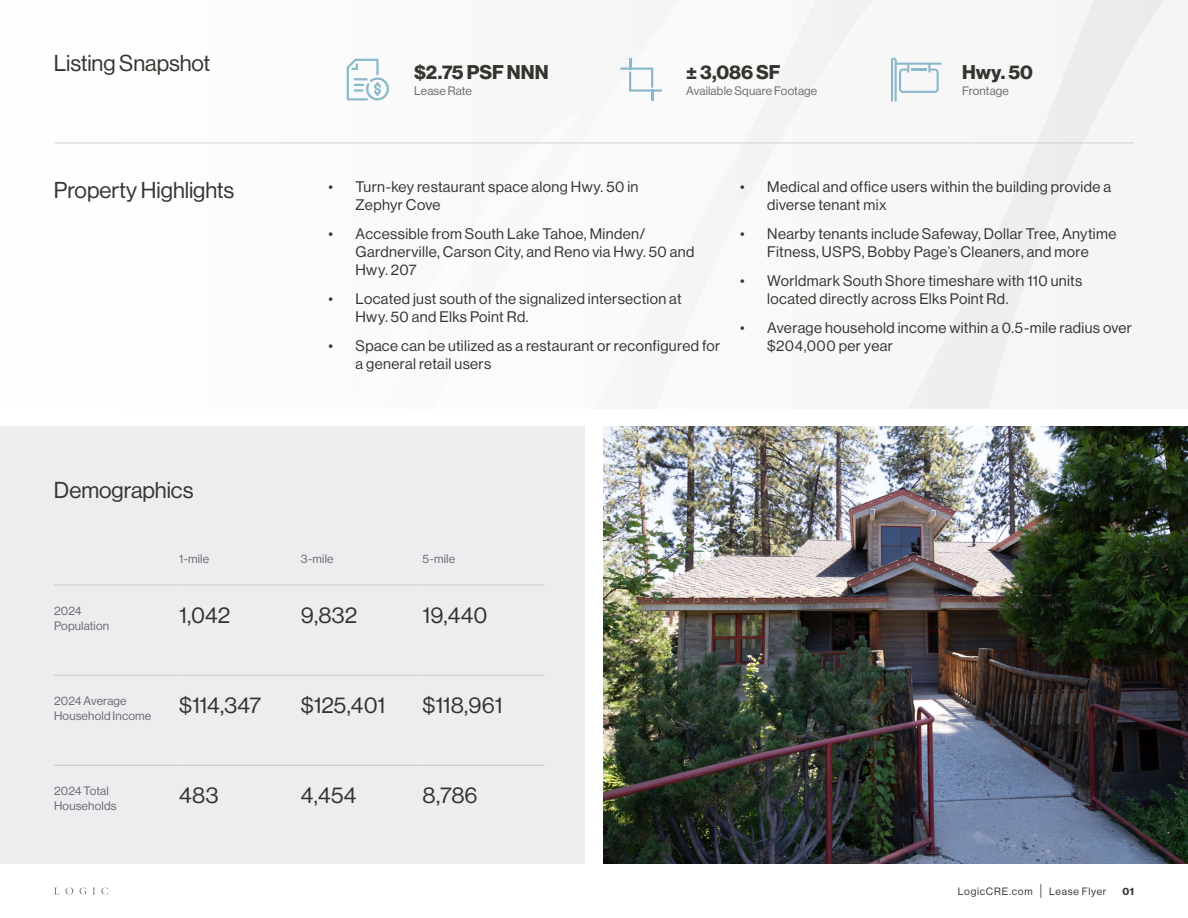
<style>
.page{position:relative;width:1188px;height:918px;background:#fff}
.page>*{position:absolute;margin:0;border:0;box-sizing:border-box;transform-origin:0 0}
.t1{font:22.5px "N Haas Grotesk DS Pro 55 Rg";color:#373430}
.t2{font:19.5px "N Haas Grotesk DS Pro 75 Bd";color:#373430}
.t3{font:15px/18px "N Haas Grotesk DS Pro 55 Rg";letter-spacing:.025em;color:#373430}
.t4{font:12px/15.3px "N Haas Grotesk DS Pro 55 Rg";letter-spacing:.015em;color:#6b6c70}
.t5{font:10.35px "N Haas Grotesk DS Pro 55 Rg";letter-spacing:.07em;color:#373430}
.t6{font:10.35px "N Haas Grotesk DS Pro 75 Bd";color:#373430}
.s1{font-size:15.6px}
</style>
<div class="page">
<svg style="left:54px;top:887px;width:19px;height:8px"></svg>
<svg style="left:80px;top:887px;width:7px;height:8px"></svg>
<svg style="left:93px;top:888px;width:2px;height:6px"></svg>
<svg style="left:101px;top:887px;width:7px;height:8px"></svg>
<div style="left:0;top:427px;width:585px;height:437px;background:#ecedef"></div>
<svg style="left:958px;top:0;width:230px;height:409px;fill:#f5f5f5"></svg>
<svg style="left:346px;top:0;width:612px;height:409px"></svg>
<svg style="left:54px;top:109px;width:528px;height:300px"></svg>
<hr style="left:54px;top:585px;width:125px;height:1px;background:#c9c9c8">
<hr style="left:179px;top:585px;width:122px;height:1px;background:#c9c9c8">
<hr style="left:301px;top:585px;width:122px;height:1px;background:#c9c9c8">
<hr style="left:423px;top:585px;width:121px;height:1px;background:#c9c9c8">
<hr style="left:54px;top:675px;width:125px;height:1px;background:#c9c9c8">
<hr style="left:179px;top:675px;width:122px;height:1px;background:#c9c9c8">
<hr style="left:301px;top:675px;width:122px;height:1px;background:#c9c9c8">
<hr style="left:423px;top:675px;width:121px;height:1px;background:#c9c9c8">
<hr style="left:54px;top:765px;width:125px;height:1px;background:#c9c9c8">
<hr style="left:179px;top:765px;width:122px;height:1px;background:#c9c9c8">
<hr style="left:301px;top:765px;width:122px;height:1px;background:#c9c9c8">
<hr style="left:423px;top:765px;width:121px;height:1px;background:#c9c9c8">
<img style="left:603px;top:427px;width:585px;height:437px">
<hr style="left:55px;top:143px;width:1079px;height:1px;background:#ced1d3">
<svg style="left:347px;top:59px;width:43px;height:41px"></svg>
<svg style="left:620px;top:59px;width:42px;height:41px"></svg>
<svg style="left:891px;top:58px;width:51px;height:43px"></svg>
<h1 class="t1" style="left:54px;top:51px;width:158px">Listing Snapshot</h1>
<h2 class="t2" style="left:414px;top:61px;width:136px">$2.75 PSF NNN</h2>
<p class="t4" style="left:414px;top:84px;width:59px">Lease Rate</p>
<h2 class="t2" style="left:686px;top:61px;width:96px">± 3,086 SF</h2>
<p class="t4" style="left:686px;top:84px;width:133px">Available Square Footage</p>
<h2 class="t2" style="left:962px;top:61px;width:72px">Hwy. 50</h2>
<p class="t4" style="left:962px;top:84px;width:48px">Frontage</p>
<h1 class="t1" style="left:54px;top:177px;width:182px">Property Highlights</h1>
<p class="t3" style="left:356px;top:178px;width:285px;text-indent:-27px">• Turn-key restaurant space along Hwy. 50 in<br>Zephyr Cove</p>
<p class="t3" style="left:356px;top:225px;width:341px;text-indent:-27px">• Accessible from South Lake Tahoe, Minden/<br>Gardnerville, Carson City, and Reno via Hwy. 50 and<br>Hwy. 207</p>
<p class="t3" style="left:356px;top:290px;width:328px;text-indent:-27px">• Located just south of the signalized intersection at<br>Hwy. 50 and Elks Point Rd.</p>
<p class="t3" style="left:356px;top:336px;width:366px;text-indent:-27px">• Space can be utilized as a restaurant or reconfigured for a general retail users</p>
<p class="t3" style="left:767px;top:178px;width:345px;text-indent:-27px">• Medical and office users within the building provide a diverse tenant mix</p>
<p class="t3" style="left:740px;top:225px;width:378px;text-align:center">• Nearby tenants include Safeway, Dollar Tree, Anytime<br>Fitness, USPS, Bobby Page’s Cleaners, and more</p>
<p class="t3" style="left:767px;top:272px;width:317px;text-indent:-27px">• Worldmark South Shore timeshare with 110 units located directly across Elks Point Rd.</p>
<p class="t3" style="left:767px;top:318px;width:366px;text-indent:-27px">• Average household income within a 0.5-mile radius over $204,000 per year</p>
<h1 class="t1" style="left:54px;top:478px;width:141px">Demographics</h1>
<p class="t4" style="left:179px;top:551px;width:31px">1-mile</p>
<p class="t4" style="left:301px;top:551px;width:34px">3-mile</p>
<p class="t4" style="left:423px;top:551px;width:34px">5-mile</p>
<p class="t4" style="left:54px;top:603px;width:57px">2024<br>Population</p>
<h1 class="t1" style="left:179px;top:602px;width:52px">1,042</h1>
<h1 class="t1" style="left:301px;top:602px;width:58px">9,832</h1>
<h1 class="t1" style="left:423px;top:602px;width:66px">19,440</h1>
<p class="t4" style="left:54px;top:693px;width:208px">2024 Average<br>Household Income <sup>$114,347</sup></p>
<h1 class="t1" style="left:301px;top:692px;width:86px">$125,401</h1>
<h1 class="t1" style="left:423px;top:692px;width:81px">$118,961</h1>
<p class="t4" style="left:54px;top:783px;width:64px">2024 Total<br>Households</p>
<h1 class="t1" style="left:179px;top:782px;width:41px">483</h1>
<h1 class="t1" style="left:301px;top:782px;width:57px">4,454</h1>
<h1 class="t1" style="left:423px;top:782px;width:56px">8,786</h1>
<p class="t5" style="left:958px;top:885px;width:150px">LogicCRE.com <span class="s1">|</span> Lease Flyer</p>
<p class="t6" style="left:1122px;top:885px;width:13px">01</p>
</div>
